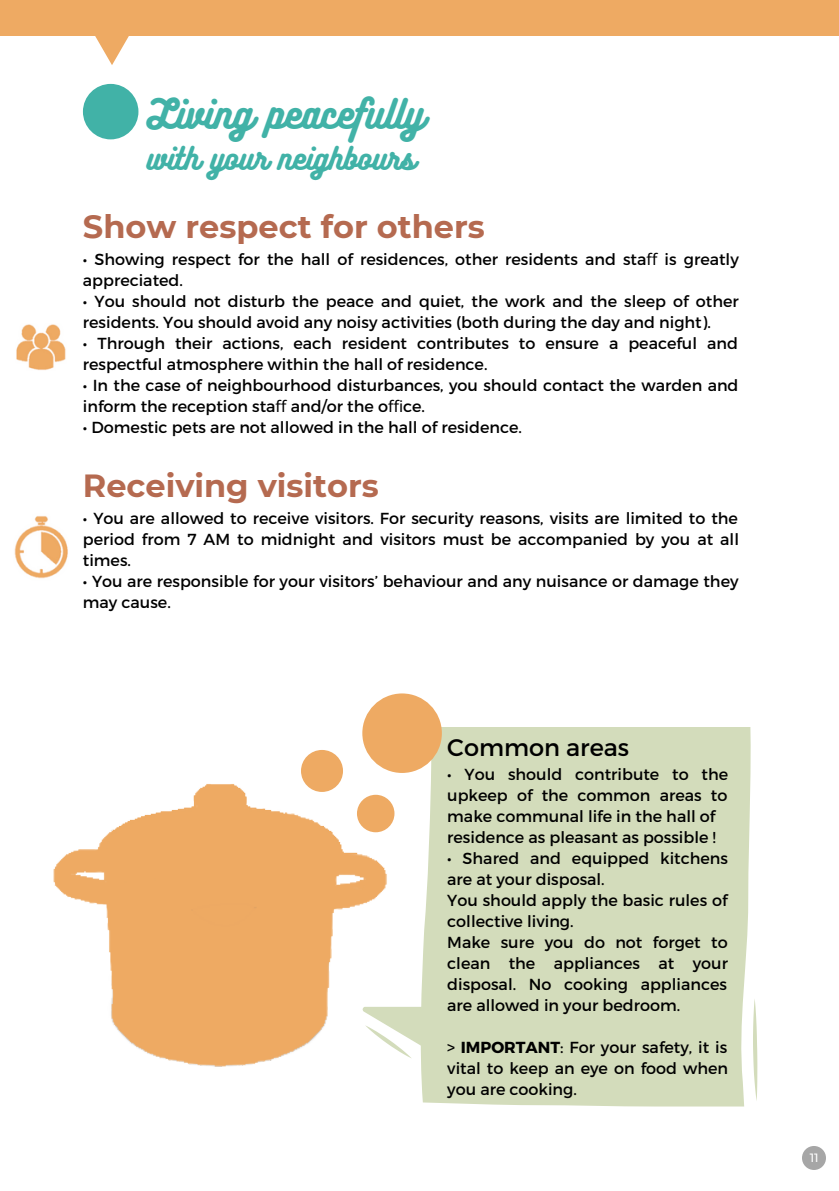
<style>
.page{position:relative;width:839px;height:1191px;background:#fff}
.page>*{position:absolute;margin:0;border:0;box-sizing:border-box;transform-origin:0 0}
.t1{font:36px "Bukhari Script";color:#41b2a7}
.t2{font:700 32px "Montserrat";color:#b56a50}
.t3{font:28px "Bukhari Script";color:#41b2a7}
.t4{font:24px "Montserrat";color:#000}
.t5{font:16px/21px "Montserrat";color:#000}
.t6{font:500 12px "Montserrat";color:#fff}
.s1{font-family:"Noto Sans"}
.s2{font-weight:700}
</style>
<div class="page">
<div style="left:83px;top:84px;width:55px;height:55px;background:#41b2a7;border-radius:50%"></div>
<div style="left:0;top:0;width:838px;height:36px;background:#eeaa63"></div>
<svg style="left:95px;top:36px;width:34px;height:29px"></svg>
<div style="left:419px;top:727px;width:332px;height:379px;background:#d3dcbb"></div>
<svg style="left:405px;top:1007px;width:46px;height:55px;background:#d8e0c3"></svg>
<svg style="left:753px;top:999px;width:4px;height:102px"></svg>
<img style="left:53px;top:776px;width:352px;height:291px">
<div style="left:357px;top:795px;width:37px;height:37px;background:#eeaa63;border-radius:50%"></div>
<div style="left:301px;top:750px;width:42px;height:42px;background:#eeaa63;border-radius:50%"></div>
<div style="left:362px;top:693px;width:80px;height:80px;background:#eeaa63;border-radius:50%"></div>
<img style="left:16px;top:324px;width:50px;height:46px">
<img style="left:14px;top:516px;width:54px;height:63px">
<div style="left:802px;top:1146px;width:24px;height:24px;background:#a6a6a6;border-radius:50%"></div>
<h1 class="t1" style="left:147px;top:91px;width:279px">Living peacefully</h1>
<h3 class="t3" style="left:147px;top:140px;width:270px">with your neighbours</h3>
<h2 class="t2" style="left:83px;top:207px;width:403px">Show respect for others</h2>
<p class="t5" style="left:83px;top:248px;width:657px">• Showing respect for the hall of residences, other residents and sta<span class="s1">ff</span> is greatly appreciated.</p>
<p class="t5" style="left:83px;top:290px;width:657px">• You should not disturb the peace and quiet, the work and the sleep of other residents. You should avoid any noisy activities (both during the day and night).</p>
<p class="t5" style="left:83px;top:332px;width:656px">• Through their actions, each resident contributes to ensure a peaceful and respectful atmosphere within the hall of residence.</p>
<p class="t5" style="left:83px;top:374px;width:657px">• In the case of neighbourhood disturbances, you should contact the warden and inform the reception sta<span class="s1">ff</span> and/or the o<span class="s1">ffi</span>ce.</p>
<p class="t5" style="left:83px;top:416px;width:440px">• Domestic pets are not allowed in the hall of residence.</p>
<h2 class="t2" style="left:83px;top:466px;width:297px">Receiving visitors</h2>
<p class="t5" style="left:83px;top:507px;width:657px;text-align:justify">• You are allowed to receive visitors. For security reasons, visits are limited to the period from 7 AM to midnight and visitors must be accompanied by you at all times.</p>
<p class="t5" style="left:83px;top:570px;width:657px">• You are responsible for your visitors’ behaviour and any nuisance or damage they may cause.</p>
<h3 class="t4" style="left:447px;top:732px;width:183px">Common areas</h3>
<p class="t5" style="left:447px;top:763px;width:282px">• You should contribute to the upkeep of the common areas to make communal life in the hall of residence as pleasant as possible !</p>
<p class="t5" style="left:447px;top:847px;width:282px">• Shared and equipped kitchens are at your disposal.<br>You should apply the basic rules of collective living.<br>Make sure you do not forget to clean the appliances at your disposal. No cooking appliances are allowed in your bedroom.</p>
<p class="t5" style="left:447px;top:1036px;width:282px;text-align:justify">&gt; <span class="s2">IMPORTANT</span>: For your safety, it is vital to keep an eye on food when you are cooking.</p>
<p class="t6" style="left:809px;top:1150px;width:10px">11</p>
</div>
